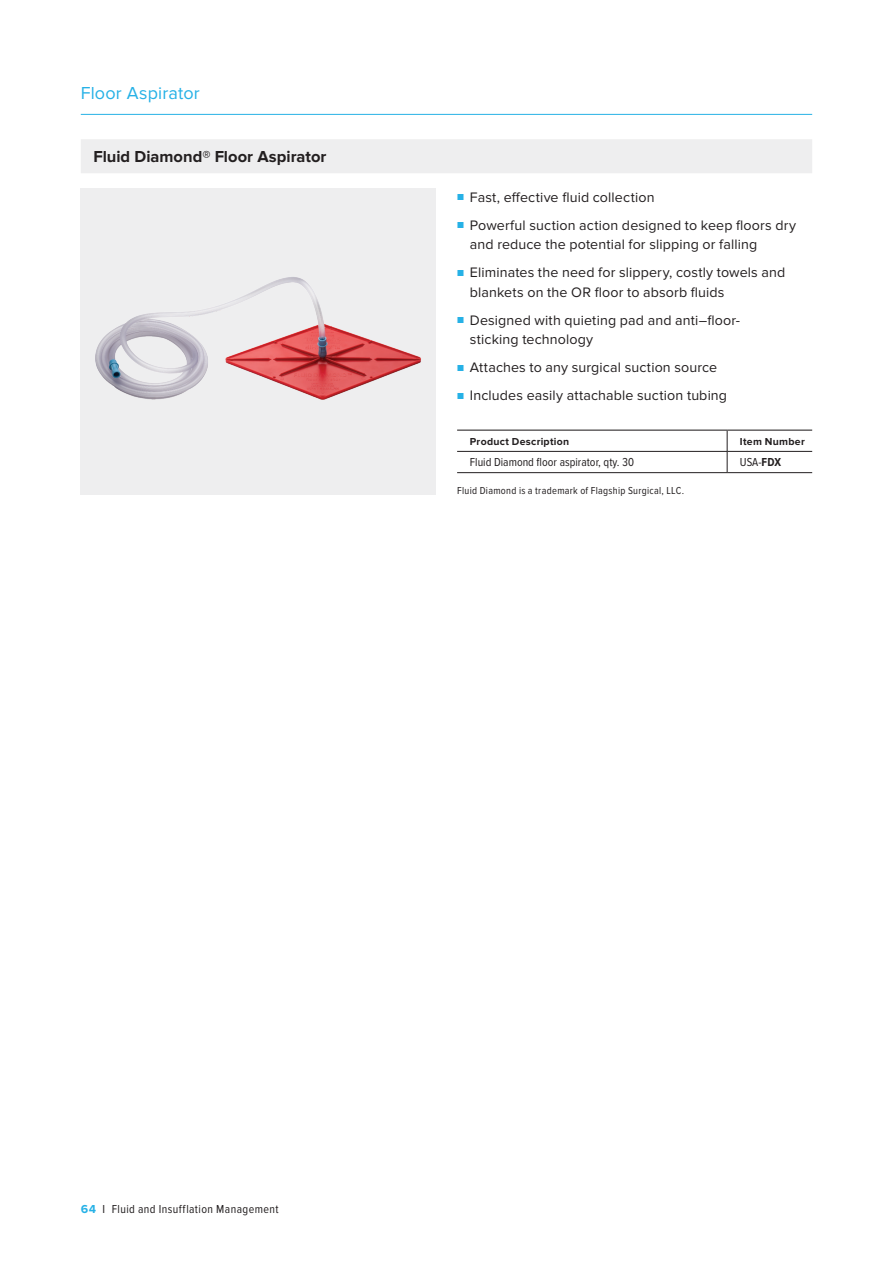
<style>
.page{position:relative;width:893px;height:1263px;background:#fff}
.page>*{position:absolute;margin:0;border:0;box-sizing:border-box;transform-origin:0 0}
._05_Content_Subline{font:18px "Proxima Nova";letter-spacing:.01em;color:#26b1e6}
._06_Product_name_bar{font:700 16.5px "Proxima Nova";color:#231f20}
.t1{font:14.25px/19.5px "Proxima Nova";letter-spacing:.01em;color:#231f20}
._09_Table_Content{font:12px "Proxima Nova Cond";letter-spacing:.03em;color:#231f20}
._09_Table_Content-2{font:12px "Proxima Nova Cond";color:#231f20}
._09_Table_Item_number{font:12px "Proxima Nova Cond";color:#231f20}
._17_Reference_Notes_7pt{font:10.5px "Proxima Nova Cond";letter-spacing:.03em;color:#231f20}
._09_Table_Header{font:700 10.5px "Proxima Nova";letter-spacing:.025em;color:#231f20}
.s1{font-size:10.5px;color:#26b1e6}
.s2{font-weight:700}
.s3{font-family:"Proxima Nova";font-weight:700;color:#26b1e6}
</style>
<div class="page">
<hr style="left:81px;top:114px;width:731px;height:1px;background:#26b1e6">
<div style="left:81px;top:139px;width:731px;height:34px;background:#eeeeef"></div>
<div style="left:81px;top:188px;width:355px;height:307px;background:#eeeeef"></div>
<img style="left:95px;top:277px;width:326px;height:123px">
<hr style="left:457px;top:430px;width:270px;height:1px;background:#231f20">
<hr style="left:727px;top:430px;width:85px;height:1px;background:#231f20">
<hr style="left:457px;top:451px;width:270px;height:1px;background:#231f20">
<hr style="left:727px;top:451px;width:85px;height:1px;background:#231f20">
<hr style="left:457px;top:472px;width:270px;height:1px;background:#231f20">
<hr style="left:727px;top:472px;width:85px;height:1px;background:#231f20">
<svg style="left:727px;top:431px;width:1px;height:41px"></svg>
<p class="_05_Content_Subline" style="left:81px;top:83px;width:121px">Floor Aspirator</p>
<p class="_06_Product_name_bar" style="left:94px;top:147px;width:234px">Fluid Diamond® Floor Aspirator</p>
<p class="t1" style="left:457px;top:187px;width:199px"><span class="s1">■</span> Fast, effective fluid collection</p>
<p class="t1" style="left:470px;top:215px;width:328px;text-indent:-13px"><span class="s1">■</span> Powerful suction action designed to keep floors dry and reduce the potential for slipping or falling</p>
<p class="t1" style="left:470px;top:263px;width:317px;text-indent:-13px"><span class="s1">■</span> Eliminates the need for slippery, costly towels and blankets on the OR floor to absorb fluids</p>
<p class="t1" style="left:470px;top:310px;width:272px;text-indent:-13px"><span class="s1">■</span> Designed with quieting pad and anti–floor&shy;sticking technology</p>
<p class="t1" style="left:457px;top:358px;width:262px"><span class="s1">■</span> Attaches to any surgical suction source</p>
<p class="t1" style="left:457px;top:386px;width:272px"><span class="s1">■</span> Includes easily attachable suction tubing</p>
<p class="_09_Table_Header" style="left:470px;top:435px;width:101px">Product Description</p>
<p class="_09_Table_Header" style="left:740px;top:435px;width:66px">Item Number</p>
<p class="_09_Table_Content-2" style="left:470px;top:456px;width:166px">Fluid Diamond floor aspirator, qty. 30</p>
<p class="_09_Table_Item_number" style="left:740px;top:456px;width:43px">USA-<span class="s2">FDX</span></p>
<p class="_17_Reference_Notes_7pt" style="left:457px;top:485px;width:228px">Fluid Diamond is a trademark of Flagship Surgical, LLC.</p>
<p class="_09_Table_Content" style="left:81px;top:1202px;width:199px"><span class="s3">64</span> I Fluid and Insufflation Management</p>
</div>
